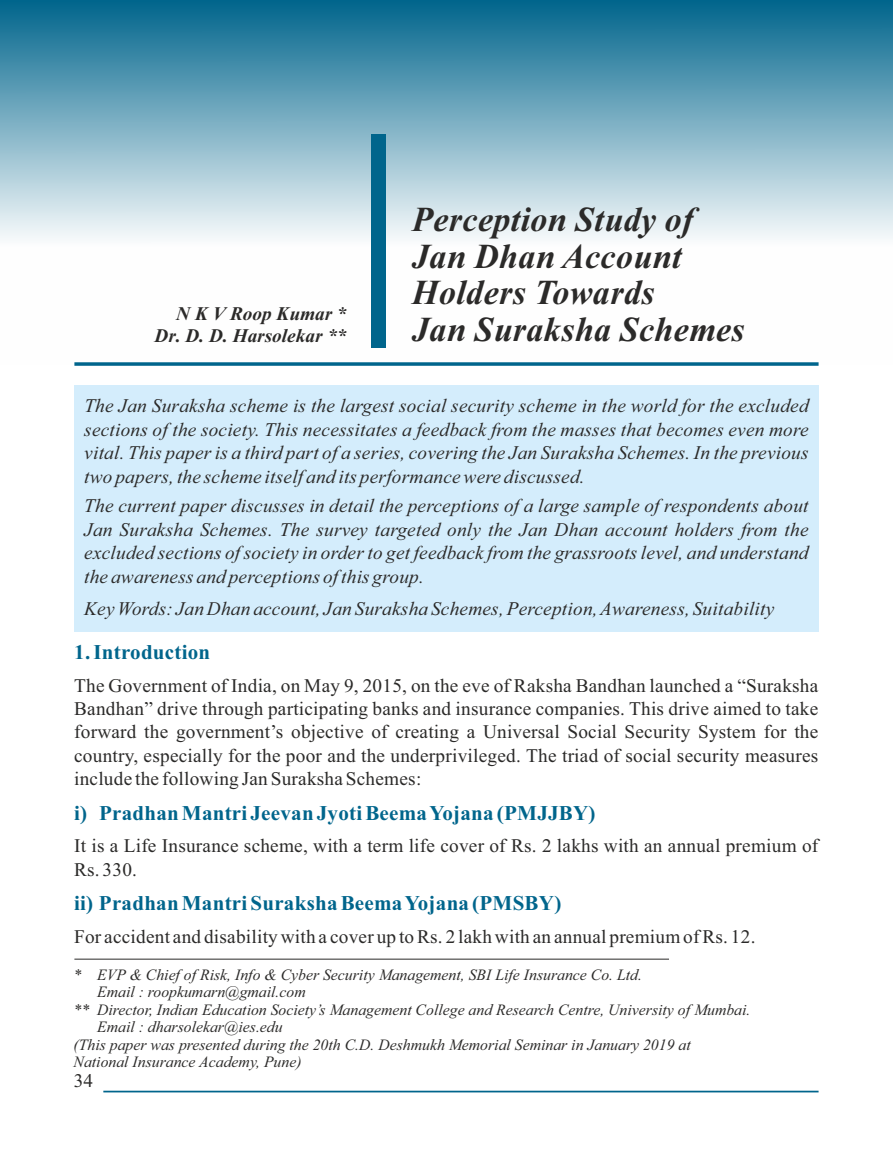
<style>
.page{position:relative;width:893px;height:1166px;background:#fff}
.page>*{position:absolute;margin:0;border:0;box-sizing:border-box;transform-origin:0 0}
.t1{font:italic 700 35px/36.8px "Times New Roman";letter-spacing:.01em;color:#2b2a29}
.t2{font:700 21px "Times New Roman";letter-spacing:.01em;color:#00658c}
.t3{font:italic 19.25px/23.4px "Times New Roman";letter-spacing:.01em;color:#2b2a29;text-align:justify}
.t4{font:19.25px/23.4px "Times New Roman";letter-spacing:.01em;color:#2b2a29;text-align:justify}
.t5{font:italic 700 19.25px/21.3px "Times New Roman";color:#2b2a29;text-align:right}
.t6{font:italic 15.75px "Times New Roman";color:#2b2a29}
</style>
<div class="page">
<div style="left:74px;top:385px;width:745px;height:247px;background:#d4edfc"></div>
<svg style="left:0;top:0;width:893px;height:348px"></svg>
<div style="left:371px;top:134px;width:15px;height:213px;background:#00658c"></div>
<svg style="left:74px;top:362px;width:745px;height:4px;background:#1f779a"></svg>
<hr style="left:74px;top:959px;width:595px;height:1px;background:#2b2a29">
<hr style="left:103px;top:1090px;width:716px;height:2px;background:#00658c">
<p class="t5" style="left:155px;top:305px;width:193px">N K V Roop Kumar *<br>Dr. D. D. Harsolekar **</p>
<h1 class="t1" style="left:412px;top:204px;width:334px">Perception Study of<br>Jan Dhan Account<br>Holders Towards<br>Jan Suraksha Schemes</h1>
<p class="t3" style="left:84px;top:396px;width:726px">The Jan Suraksha scheme is the largest social security scheme in the world for the excluded sections of the society. This necessitates a feedback from the masses that becomes even more vital. This paper is a third part of a series, covering the Jan Suraksha Schemes. In the previous two papers, the scheme itself and its performance were discussed.</p>
<p class="t3" style="left:84px;top:496px;width:726px">The current paper discusses in detail the perceptions of a large sample of respondents about Jan Suraksha Schemes. The survey targeted only the Jan Dhan account holders from the excluded sections of society in order to get feedback from the grassroots level, and understand the awareness and perceptions of this group.</p>
<p class="t3" style="left:84px;top:598px;width:692px">Key Words: Jan Dhan account, Jan Suraksha Schemes, Perception, Awareness, Suitability</p>
<p class="t2" style="left:74px;top:645px;width:138px">1. Introduction</p>
<p class="t4" style="left:74px;top:675px;width:746px">The Government of India, on May 9, 2015, on the eve of Raksha Bandhan launched a “Suraksha Bandhan” drive through participating banks and insurance companies. This drive aimed to take forward the government’s objective of creating a Universal Social Security System for the country, especially for the poor and the underprivileged. The triad of social security measures include the following Jan Suraksha Schemes:</p>
<p class="t2" style="left:74px;top:805px;width:523px">i) Pradhan Mantri Jeevan Jyoti Beema Yojana (PMJJBY)</p>
<p class="t4" style="left:74px;top:836px;width:746px">It is a Life Insurance scheme, with a term life cover of Rs. 2 lakhs with an annual premium of<br>Rs. 330.</p>
<p class="t2" style="left:74px;top:896px;width:489px">ii) Pradhan Mantri Suraksha Beema Yojana (PMSBY)</p>
<p class="t4" style="left:74px;top:926px;width:683px">For accident and disability with a cover up to Rs. 2 lakh with an annual premium of Rs. 12.</p>
<p class="t6" style="left:74px;top:969px;width:570px">* EVP &amp; Chief of Risk, Info &amp; Cyber Security Management, SBI Life Insurance Co. Ltd.</p>
<p class="t6" style="left:97px;top:986px;width:210px">Email : roopkumarn@gmail.com</p>
<p class="t6" style="left:74px;top:1004px;width:678px">** Director, Indian Education Society’s Management College and Research Centre, University of Mumbai.</p>
<p class="t6" style="left:97px;top:1021px;width:187px">Email : dharsolekar@ies.edu</p>
<p class="t6" style="left:74px;top:1039px;width:619px">(This paper was presented during the 20th C.D. Deshmukh Memorial Seminar in January 2019 at</p>
<p class="t6" style="left:74px;top:1056px;width:230px">National Insurance Academy, Pune)</p>
<p class="t4" style="left:74px;top:1071px;width:21px">34</p>
</div>
